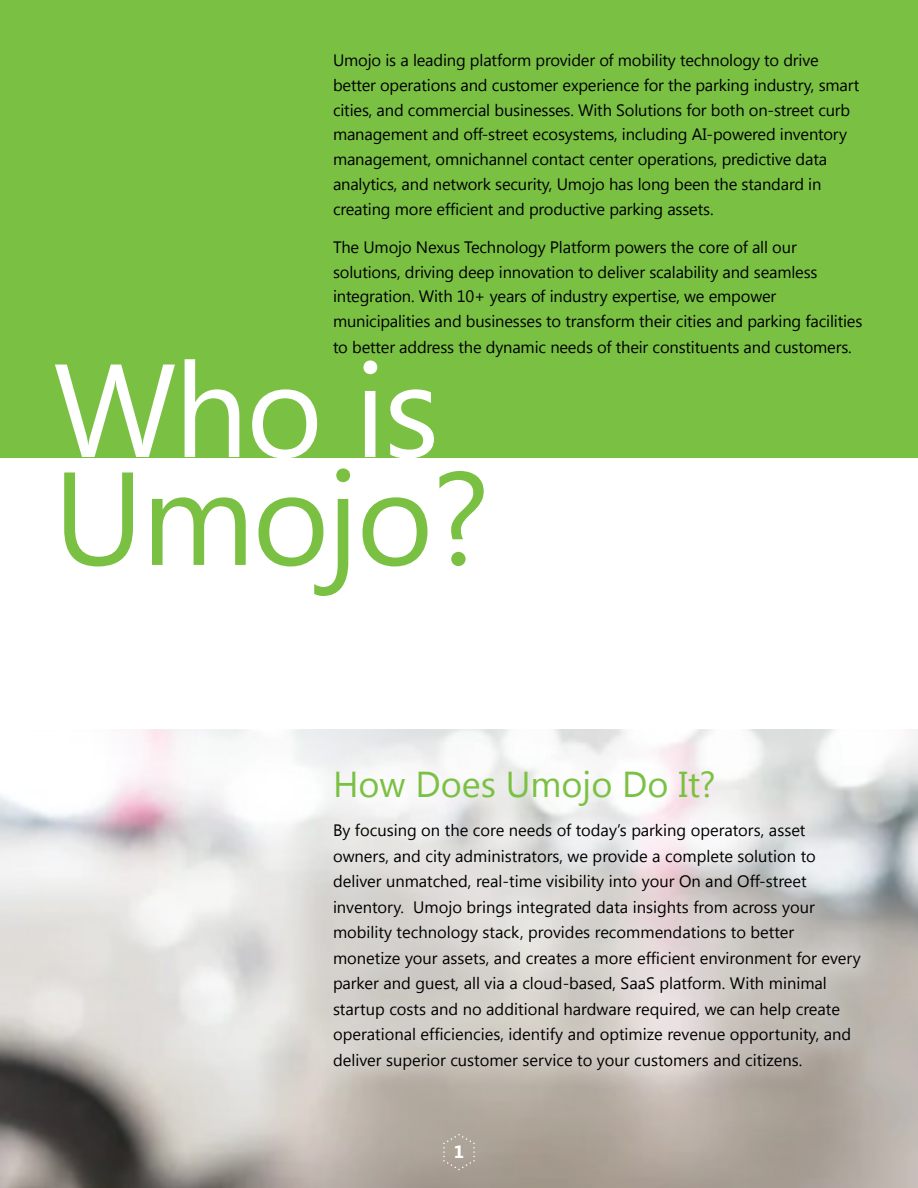
<style>
.page{position:relative;width:918px;height:1188px;background:#fff}
.page>*{position:absolute;margin:0;border:0;box-sizing:border-box;transform-origin:0 0}
.t1{font:132px "Segoe UI";letter-spacing:-.02em;color:#7ac143}
.t2{font:132px "Segoe UI";color:#fff}
.t3{font:36px "Segoe UI";color:#7ac143}
.t4{font:700 18px "Segoe UI";color:#fff}
.t5{font:16.5px/25.5px "Segoe UI";letter-spacing:-.01em;color:#000}
</style>
<div class="page">
<div style="left:0;top:0;width:918px;height:457px;background:#7ac143"></div>
<img style="left:0;top:729px;width:918px;height:459px">
<div style="left:309px;top:746px;width:576px;height:347px;background:#fff;opacity:.35"></div>
<svg style="left:443px;top:1134px;width:32px;height:36px"></svg>
<p class="t5" style="left:333px;top:47px;width:528px;line-height:24.8px">Umojo is a leading platform provider of mobility technology to drive better operations and customer experience for the parking industry, smart cities, and commercial businesses. With Solutions for both on-street curb management and off-street ecosystems, including AI-powered inventory management, omnichannel contact center operations, predictive data analytics, and network security, Umojo has long been the standard in creating more efficient and productive parking assets.</p>
<p class="t5" style="left:333px;top:234px;width:531px;line-height:24.9px">The Umojo Nexus Technology Platform powers the core of all our solutions, driving deep innovation to deliver scalability and seamless integration. With 10+ years of industry expertise, we empower municipalities and businesses to transform their cities and parking facilities to better address the dynamic needs of their constituents and customers.</p>
<h1 class="t2" style="left:53px;top:318px;width:388px">Who is</h1>
<h1 class="t1" style="left:53px;top:426px;width:438px">Umojo?</h1>
<h2 class="t3" style="left:333px;top:759px;width:384px">How Does Umojo Do It?</h2>
<p class="t5" style="left:333px;top:817px;width:529px">By focusing on the core needs of today’s parking operators, asset owners, and city administrators, we provide a complete solution to deliver unmatched, real-time visibility into your On and Off-street inventory. Umojo brings integrated data insights from across your mobility technology stack, provides recommendations to better monetize your assets, and creates a more efficient environment for every parker and guest, all via a cloud-based, SaaS platform. With minimal startup costs and no additional hardware required, we can help create operational efficiencies, identify and optimize revenue opportunity, and deliver superior customer service to your customers and citizens.</p>
<p class="t4" style="left:454px;top:1142px;width:12px">1</p>
</div>
